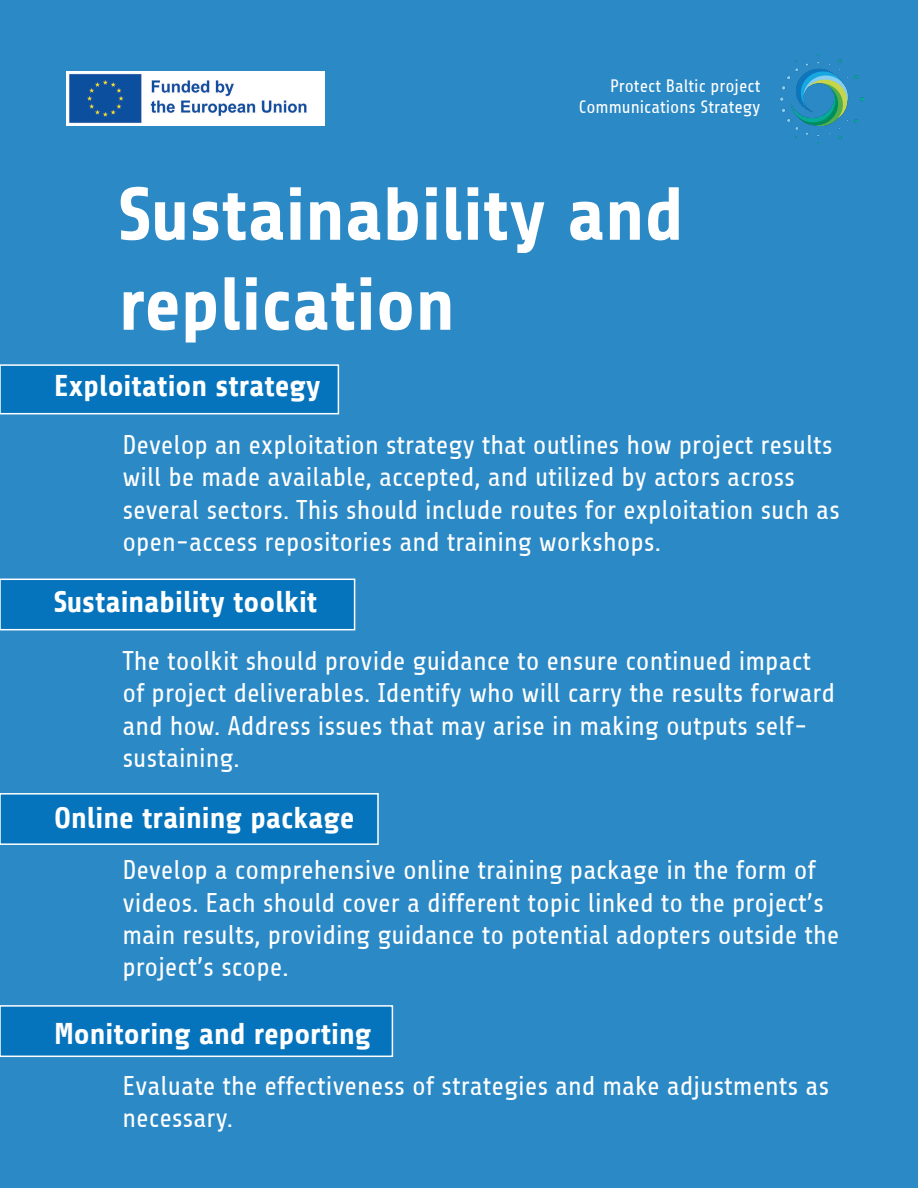
<style>
.page{position:relative;width:918px;height:1188px;background:#2b89c6}
.page>*{position:absolute;margin:0;border:0;box-sizing:border-box;transform-origin:0 0}
.t1{font:700 75px/90px "Share";color:#fff}
.t2{font:700 30px "Share";color:#fff}
.t3{font:27px/32.4px "Share";color:#fff}
.t4{font:18px/21.6px "Share";color:#fff;text-align:right}
</style>
<div class="page">
<div style="left:0;top:365px;width:338px;height:49px;background:#0574bc"></div>
<div style="left:0;top:364px;width:339px;height:50px;border:2px solid #fff"></div>
<img style="left:780px;top:54px;width:84px;height:90px">
<div style="left:0;top:579px;width:355px;height:51px;background:#0574bc"></div>
<div style="left:0;top:579px;width:355px;height:51px;border:2px solid #fff"></div>
<div style="left:0;top:794px;width:378px;height:50px;background:#0574bc"></div>
<div style="left:0;top:793px;width:379px;height:52px;border:2px solid #fff"></div>
<div style="left:0;top:1006px;width:392px;height:50px;background:#0574bc"></div>
<div style="left:0;top:1005px;width:393px;height:52px;border:2px solid #fff"></div>
<img style="left:67px;top:71px;width:258px;height:54px">
<p class="t4" style="left:579px;top:75px;width:183px">Protect Baltic project<br>Communications Strategy</p>
<p class="t1" style="left:119px;top:171px;width:566px">Sustainability and replication</p>
<p class="t2" style="left:54px;top:370px;width:268px">Exploitation strategy</p>
<p class="t3" style="left:122px;top:430px;width:719px">Develop an exploitation strategy that outlines how project results will be made available, accepted, and utilized by actors across several sectors. This should include routes for exploitation such as open-access repositories and training workshops.</p>
<p class="t2" style="left:54px;top:586px;width:265px">Sustainability toolkit</p>
<p class="t3" style="left:122px;top:646px;width:714px">The toolkit should provide guidance to ensure continued impact of project deliverables. Identify who will carry the results forward and how. Address issues that may arise in making outputs self&shy;sustaining.</p>
<p class="t2" style="left:54px;top:802px;width:302px">Online training package</p>
<p class="t3" style="left:122px;top:855px;width:718px">Develop a comprehensive online training package in the form of videos. Each should cover a different topic linked to the project’s main results, providing guidance to potential adopters outside the project’s scope.</p>
<p class="t2" style="left:54px;top:1018px;width:319px">Monitoring and reporting</p>
<p class="t3" style="left:122px;top:1070px;width:708px">Evaluate the effectiveness of strategies and make adjustments as necessary.</p>
</div>
